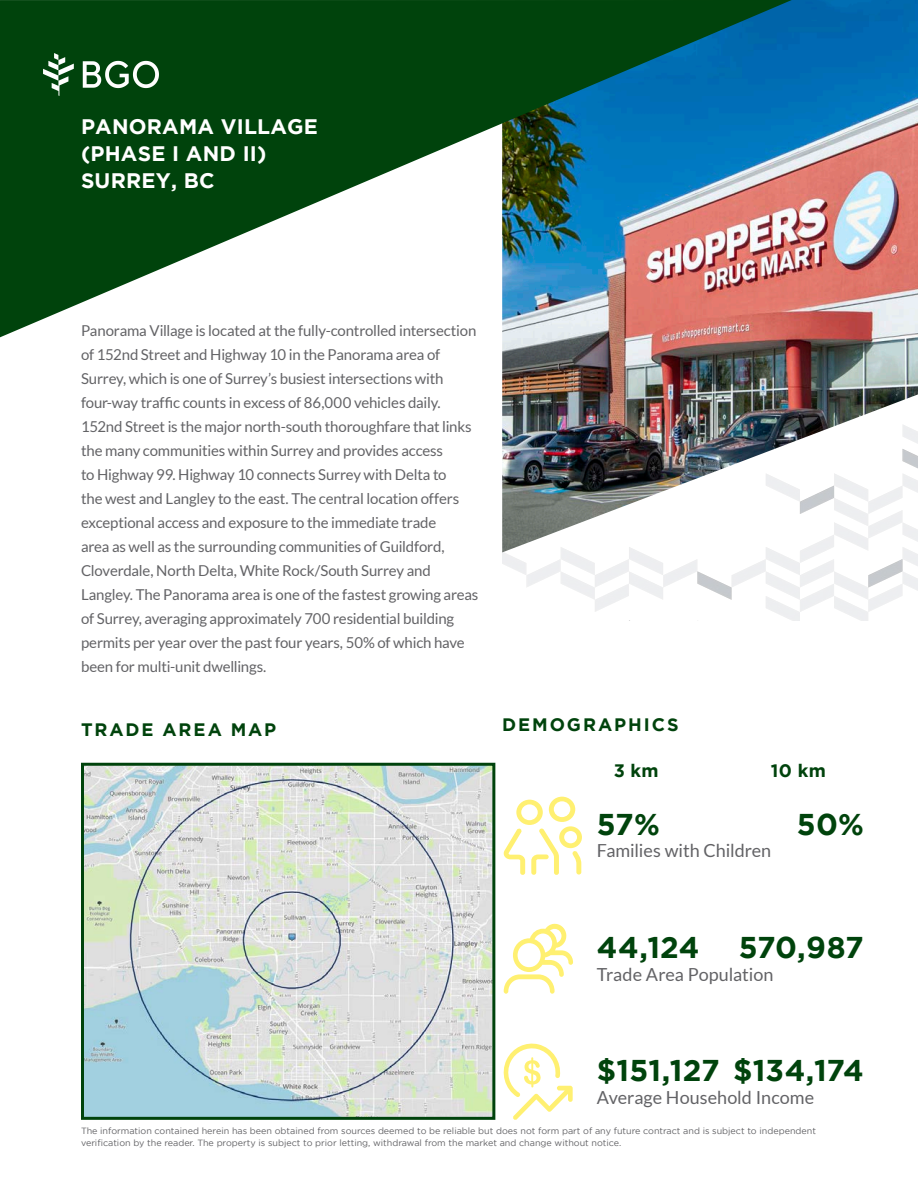
<style>
.page{position:relative;width:918px;height:1188px;background:#fff}
.page>*{position:absolute;margin:0;border:0;box-sizing:border-box;transform-origin:0 0}
.t1{font:700 30px "Gotham";color:#00430c}
.t2{font:700 21px "Gotham";letter-spacing:.01em;color:#fff}
.t3{font:18px "Lato";letter-spacing:-.005em;color:#636366}
.t4{font:700 18px "Gotham";letter-spacing:.105em;color:#00430c}
.t5{font:15px/24px "Lato";letter-spacing:-.015em;color:#636366}
.t6{font:9px/12px "Gotham";color:#636366}
</style>
<div class="page">
<img style="left:502px;top:0;width:416px;height:379px">
<svg style="left:0;top:0;width:792px;height:337px;fill:#00430c"></svg>
<svg style="left:504px;top:923px;width:69px;height:71px"></svg>
<svg style="left:503px;top:1043px;width:70px;height:77px"></svg>
<svg style="left:503px;top:797px;width:79px;height:78px"></svg>
<img style="left:85px;top:767px;width:406px;height:349px">
<div style="left:81px;top:763px;width:414px;height:357px;border:3px solid #00430c"></div>
<img style="left:43px;top:54px;width:115px;height:42px">
<img style="left:502px;top:379px;width:416px;height:242px">
<p class="t2" style="left:81px;top:115px;width:239px">PANORAMA VILLAGE</p>
<p class="t2" style="left:81px;top:142px;width:187px">(PHASE I AND II)</p>
<p class="t2" style="left:81px;top:169px;width:135px">SURREY, BC</p>
<p class="t5" style="left:81px;top:319px;width:399px">Panorama Village is located at the fully-controlled intersection of 152nd Street and Highway 10 in the Panorama area of Surrey, which is one of Surrey’s busiest intersections with four-way traffic counts in excess of 86,000 vehicles daily.<br>152nd Street is the major north-south thoroughfare that links the many communities within Surrey and provides access<br>to Highway 99. Highway 10 connects Surrey with Delta to<br>the west and Langley to the east. The central location offers exceptional access and exposure to the immediate trade<br>area as well as the surrounding communities of Guildford, Cloverdale, North Delta, White Rock/South Surrey and Langley. The Panorama area is one of the fastest growing areas of Surrey, averaging approximately 700 residential building permits per year over the past four years, 50% of which have been for multi-unit dwellings.</p>
<p class="t4" style="left:81px;top:720px;width:197px">TRADE AREA MAP</p>
<p class="t4" style="left:502px;top:715px;width:178px">DEMOGRAPHICS</p>
<p class="t4" style="left:614px;top:761px;width:46px">3 km</p>
<p class="t4" style="left:771px;top:761px;width:56px">10 km</p>
<p class="t1" style="left:597px;top:807px;width:65px">57%</p>
<p class="t1" style="left:797px;top:807px;width:68px">50%</p>
<p class="t3" style="left:597px;top:841px;width:176px">Families with Children</p>
<p class="t1" style="left:597px;top:930px;width:104px">44,124</p>
<p class="t1" style="left:739px;top:930px;width:126px">570,987</p>
<p class="t3" style="left:597px;top:964px;width:178px">Trade Area Population</p>
<p class="t1" style="left:597px;top:1053px;width:269px">$151,127 $134,174</p>
<p class="t3" style="left:597px;top:1087px;width:219px">Average Household Income</p>
<p class="t6" style="left:81px;top:1124px;width:737px">The information contained herein has been obtained from sources deemed to be reliable but does not form part of any future contract and is subject to independent verification by the reader. The property is subject to prior letting, withdrawal from the market and change without notice.</p>
</div>
